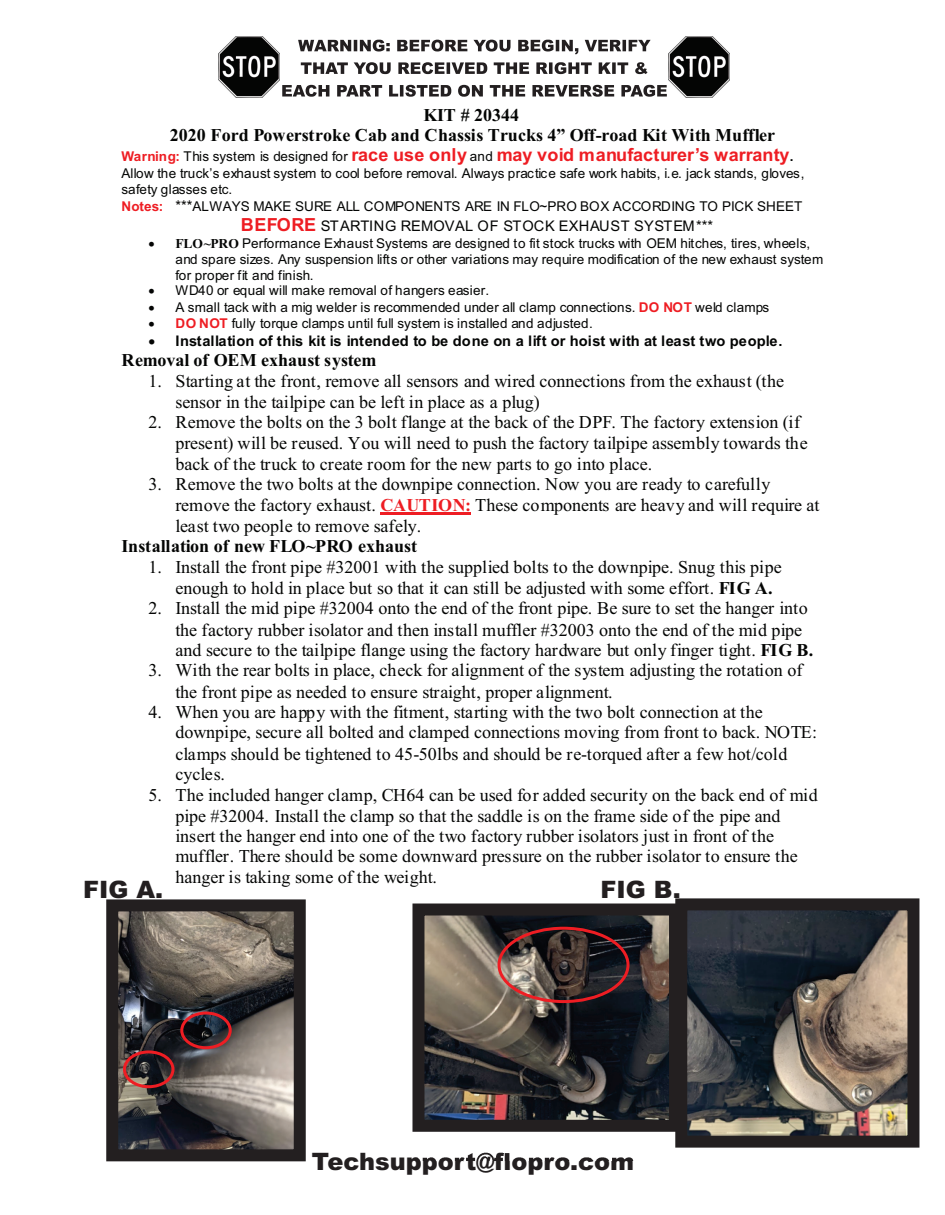
<style>
.page{position:relative;width:945px;height:1215px;background:#fff}
.page>*{position:absolute;margin:0;border:0;box-sizing:border-box;transform-origin:0 0}
.t1{font:900 24px "Arial";color:#231f20}
.t2{font:18px/20.9px "Times New Roman";color:#040504}
.t3{font:700 18px/20.2px "Times New Roman";color:#040504;text-align:center}
.t4{font:700 18px "Arial";letter-spacing:.005em;color:#ee1d23}
.t5{font:700 14.7px "Arial";color:#040504}
.t6{font:14.7px "Arial";letter-spacing:.025em;color:#040504}
.t7{font:13.5px/16.4px "Arial";color:#040504}
.t8{font:13.5px "Arial";letter-spacing:.025em;color:#040504}
.s1{font-size:13.5px}
.s2{font-weight:400;font-size:13.5px;color:#040504}
.s3{font-size:13.5px;color:#040504}
.s4{font-weight:700;color:#ee1d23}
.s5{font-size:14.7px}
.s6{font-weight:700;font-size:18px;color:#ee1d23}
.s7{font-family:"Times New Roman";font-weight:700}
.s8{font-weight:700}
</style>
<div class="page">
<img style="left:668px;top:37px;width:61px;height:61px">
<img style="left:219px;top:37px;width:61px;height:61px">
<svg style="left:282px;top:40px;width:385px;height:57px"></svg>
<hr style="left:381px;top:513px;width:90px;height:2px;background:#ee1d23">
<img style="left:119px;top:912px;width:174px;height:236px">
<div style="left:123px;top:1050px;width:52px;height:38px;border:3px solid #ee1d23;border-radius:50%"></div>
<div style="left:180px;top:1012px;width:52px;height:37px;border:3px solid #ee1d23;border-radius:50%"></div>
<img style="left:418px;top:917px;width:250px;height:244px">
<div style="left:412px;top:904px;width:269px;height:228px;border:12px solid #231f20"></div>
<div style="left:498px;top:927px;width:132px;height:76px;border:3px solid #ee1d23;border-radius:50%"></div>
<img style="left:688px;top:911px;width:218px;height:224px">
<div style="left:675px;top:898px;width:244px;height:250px;border:12px solid #231f20"></div>
<div style="left:106px;top:899px;width:200px;height:262px;border:12px solid #231f20"></div>
<p class="t3" style="left:170px;top:107px;width:607px">KIT # 20344<br>2020 Ford Powerstroke Cab and Chassis Trucks 4” Off-road Kit With Muffler</p>
<p class="t4" style="left:122px;top:148px;width:673px"><span class="s1">Warning:</span> <span class="s2">This system is designed for</span> race use only <span class="s2">and</span> may void manufacturer’s warranty<span class="s3">.</span></p>
<p class="t7" style="left:122px;top:167px;width:685px">Allow the truck’s exhaust system to cool before removal. Always practice safe work habits, i.e. jack stands, gloves, safety glasses etc.<br><span class="s4">Notes:</span> <span class="s5">***</span>ALWAYS MAKE SURE ALL COMPONENTS ARE IN FLO~PRO BOX ACCORDING TO PICK SHEET</p>
<p class="t6" style="left:241px;top:220px;width:474px"><span class="s6">BEFORE</span> STARTING REMOVAL OF STOCK EXHAUST SYSTEM***</p>
<p class="t7" style="left:176px;top:237px;width:649px;line-height:15.8px;text-indent:-27px">• <span class="s7">FLO~PRO</span> Performance Exhaust Systems are designed to fit stock trucks with OEM hitches, tires, wheels, and spare sizes. Any suspension lifts or other variations may require modification of the new exhaust system for proper fit and finish.</p>
<p class="t8" style="left:149px;top:286px;width:342px">• WD40 or equal will make removal of hangers easier.</p>
<p class="t8" style="left:149px;top:302px;width:622px">• A small tack with a mig welder is recommended under all clamp connections. <span class="s4">DO NOT</span> weld clamps</p>
<p class="t7" style="left:149px;top:316px;width:446px">• <span class="s4">DO NOT</span> fully torque clamps until full system is installed and adjusted.</p>
<p class="t5" style="left:149px;top:335px;width:635px">• Installation of this kit is intended to be done on a lift or hoist with at least two people.</p>
<p class="t3" style="left:122px;top:352px;width:257px">Removal of OEM exhaust system</p>
<p class="t2" style="left:176px;top:372px;width:610px;line-height:21.5px;text-indent:-27px">1. Starting at the front, remove all sensors and wired connections from the exhaust (the sensor in the tailpipe can be left in place as a plug)</p>
<p class="t2" style="left:176px;top:414px;width:634px;text-indent:-27px">2. Remove the bolts on the 3 bolt flange at the back of the DPF. The factory extension (if present) will be reused. You will need to push the factory tailpipe assembly towards the back of the truck to create room for the new parts to go into place.</p>
<p class="t2" style="left:176px;top:476px;width:645px;text-indent:-27px">3. Remove the two bolts at the downpipe connection. Now you are ready to carefully remove the factory exhaust. <span class="s4">CAUTION:</span> These components are heavy and will require at least two people to remove safely.</p>
<p class="t3" style="left:122px;top:538px;width:297px">Installation of new FLO~PRO exhaust</p>
<p class="t2" style="left:176px;top:558px;width:608px;line-height:21.5px;text-indent:-27px">1. Install the front pipe #32001 with the supplied bolts to the downpipe. Snug this pipe enough to hold in place but so that it can still be adjusted with some effort. <span class="s8">FIG A.</span></p>
<p class="t2" style="left:176px;top:600px;width:639px;text-indent:-27px">2. Install the mid pipe #32004 onto the end of the front pipe. Be sure to set the hanger into the factory rubber isolator and then install muffler #32003 onto the end of the mid pipe and secure to the tailpipe flange using the factory hardware but only finger tight. <span class="s8">FIG B.</span></p>
<p class="t2" style="left:176px;top:661px;width:628px;line-height:21.5px;text-indent:-27px">3. With the rear bolts in place, check for alignment of the system adjusting the rotation of the front pipe as needed to ensure straight, proper alignment.</p>
<p class="t2" style="left:176px;top:703px;width:643px;text-indent:-27px">4. When you are happy with the fitment, starting with the two bolt connection at the downpipe, secure all bolted and clamped connections moving from front to back. NOTE: clamps should be tightened to 45-50lbs and should be re-torqued after a few hot/cold cycles.</p>
<p class="t2" style="left:176px;top:787px;width:644px;text-indent:-27px">5. The included hanger clamp, CH64 can be used for added security on the back end of mid pipe #32004. Install the clamp so that the saddle is on the frame side of the pipe and insert the hanger end into one of the two factory rubber isolators just in front of the muffler. There should be some downward pressure on the rubber isolator to ensure the hanger is taking some of the weight.</p>
<h1 class="t1" style="left:83px;top:880px;width:82px">FIG A.</h1>
<h1 class="t1" style="left:600px;top:881px;width:82px">FIG B.</h1>
<h1 class="t1" style="left:312px;top:1153px;width:324px">Techsupport@flopro.com</h1>
</div>
